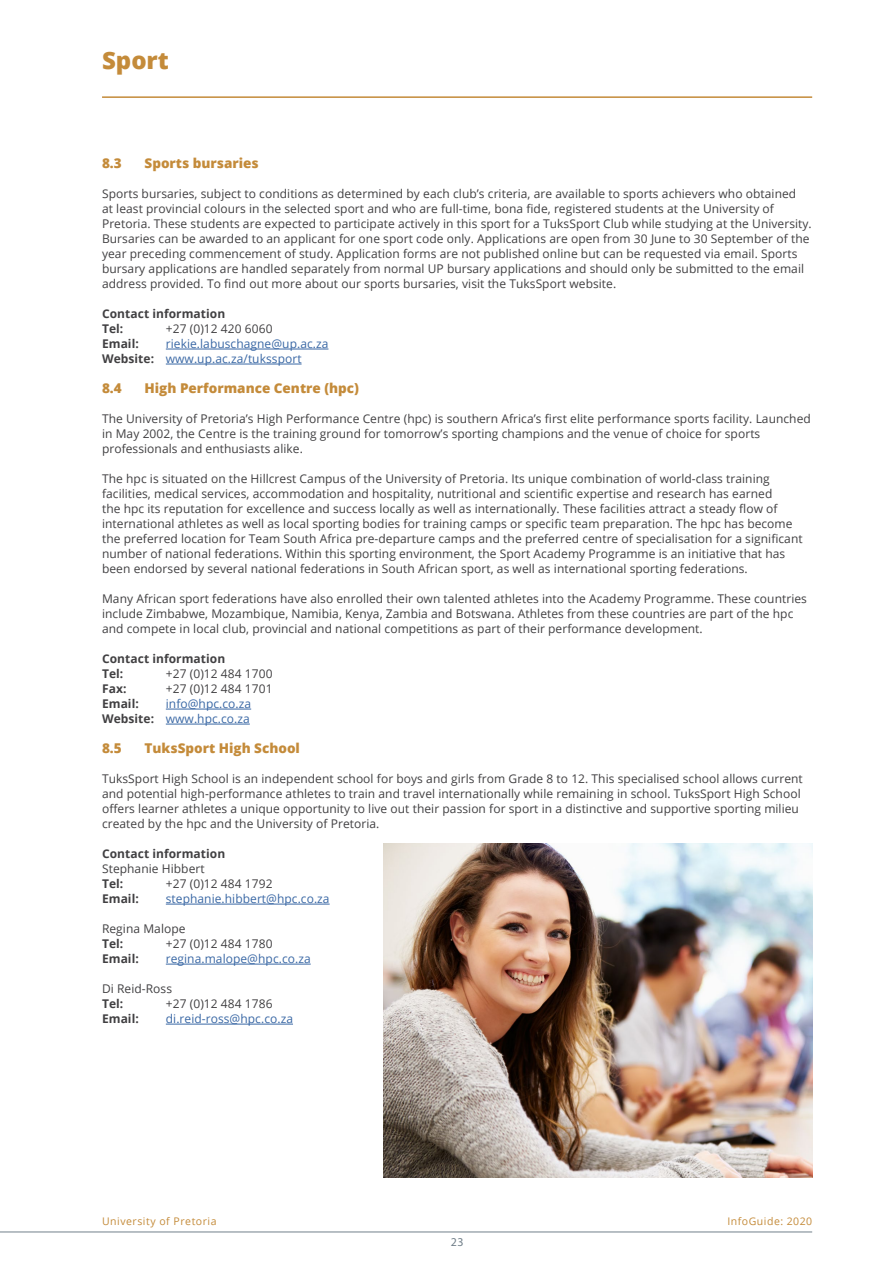
<style>
.page{position:relative;width:893px;height:1263px;background:#fff}
.page>*{position:absolute;margin:0;border:0;box-sizing:border-box;transform-origin:0 0}
.t1{font:800 24px "Open Sans";color:#c48b3a}
.t2{font:800 13.5px "Open Sans";color:#c48b3a}
.t3{font:12px/15px "Open Sans";letter-spacing:.005em;color:#414042}
.t4{font:12px/15px "Open Sans";letter-spacing:.005em;color:#3a68a5}
.t5{font:700 12px/15px "Open Sans";letter-spacing:.005em;color:#414042}
.t6{font:12px "Myriad Pro";color:#72808a}
.t7{font:10.5px "Open Sans";letter-spacing:.05em;color:#c48b3a}
.s1{font-weight:700;color:#414042}
</style>
<div class="page">
<hr style="left:0;top:1231px;width:812px;height:1px;background:#72808a">
<hr style="left:102px;top:96px;width:710px;height:2px;background:#c48b3a">
<hr style="left:166px;top:349px;width:162px;height:1px;background:#3a68a5">
<hr style="left:166px;top:364px;width:136px;height:1px;background:#3a68a5">
<hr style="left:166px;top:709px;width:85px;height:1px;background:#3a68a5">
<hr style="left:166px;top:724px;width:84px;height:1px;background:#3a68a5">
<hr style="left:166px;top:904px;width:164px;height:1px;background:#3a68a5">
<hr style="left:166px;top:964px;width:145px;height:1px;background:#3a68a5">
<hr style="left:166px;top:1024px;width:127px;height:1px;background:#3a68a5">
<img style="left:384px;top:843px;width:428px;height:335px">
<h1 class="t1" style="left:102px;top:42px;width:68px">Sport</h1>
<p class="t2" style="left:102px;top:153px;width:21px">8.3</p>
<p class="t2" style="left:145px;top:153px;width:116px">Sports bursaries</p>
<p class="t3" style="left:102px;top:186px;width:711px">Sports bursaries, subject to conditions as determined by each club’s criteria, are available to sports achievers who obtained<br>at least provincial colours in the selected sport and who are full-time, bona fide, registered students at the University of Pretoria. These students are expected to participate actively in this sport for a TuksSport Club while studying at the University.<br>Bursaries can be awarded to an applicant for one sport code only. Applications are open from 30 June to 30 September of the year preceding commencement of study. Application forms are not published online but can be requested via email. Sports bursary applications are handled separately from normal UP bursary applications and should only be submitted to the email address provided. To find out more about our sports bursaries, visit the TuksSport website.</p>
<p class="t5" style="left:102px;top:306px;width:125px">Contact information<br>Tel:</p>
<p class="t3" style="left:166px;top:321px;width:108px">+27 (0)12 420 6060</p>
<p class="t4" style="left:102px;top:336px;width:228px;text-indent:64px">riekie.labuschagne@up.ac.za<br><span class="s1">Website:</span> www.up.ac.za/tukssport</p>
<p class="t2" style="left:102px;top:378px;width:21px">8.4</p>
<p class="t2" style="left:145px;top:378px;width:216px">High Performance Centre (hpc)</p>
<p class="t3" style="left:102px;top:411px;width:710px">The University of Pretoria’s High Performance Centre (hpc) is southern Africa’s first elite performance sports facility. Launched in May 2002, the Centre is the training ground for tomorrow’s sporting champions and the venue of choice for sports professionals and enthusiasts alike.</p>
<p class="t3" style="left:102px;top:471px;width:702px">The hpc is situated on the Hillcrest Campus of the University of Pretoria. Its unique combination of world-class training facilities, medical services, accommodation and hospitality, nutritional and scientific expertise and research has earned<br>the hpc its reputation for excellence and success locally as well as internationally. These facilities attract a steady flow of international athletes as well as local sporting bodies for training camps or specific team preparation. The hpc has become the preferred location for Team South Africa pre-departure camps and the preferred centre of specialisation for a significant number of national federations. Within this sporting environment, the Sport Academy Programme is an initiative that has been endorsed by several national federations in South African sport, as well as international sporting federations.</p>
<p class="t3" style="left:102px;top:591px;width:706px">Many African sport federations have also enrolled their own talented athletes into the Academy Programme. These countries include Zimbabwe, Mozambique, Namibia, Kenya, Zambia and Botswana. Athletes from these countries are part of the hpc and compete in local club, provincial and national competitions as part of their performance development.</p>
<p class="t5" style="left:102px;top:651px;width:125px">Contact information<br>Tel:</p>
<p class="t5" style="left:102px;top:336px;width:38px">Email:</p>
<p class="t3" style="left:166px;top:666px;width:108px">+27 (0)12 484 1700</p>
<p class="t5" style="left:102px;top:681px;width:26px">Fax:</p>
<p class="t3" style="left:166px;top:681px;width:108px">+27 (0)12 484 1701</p>
<p class="t5" style="left:102px;top:696px;width:38px">Email:</p>
<p class="t4" style="left:102px;top:696px;width:151px;text-align:right">info@hpc.co.za<br><span class="s1">Website:</span> www.hpc.co.za</p>
<p class="t2" style="left:102px;top:738px;width:21px">8.5</p>
<p class="t2" style="left:145px;top:738px;width:157px">TuksSport High School</p>
<p class="t3" style="left:102px;top:771px;width:702px">TuksSport High School is an independent school for boys and girls from Grade 8 to 12. This specialised school allows current and potential high-performance athletes to train and travel internationally while remaining in school. TuksSport High School offers learner athletes a unique opportunity to live out their passion for sport in a distinctive and supportive sporting milieu created by the hpc and the University of Pretoria.</p>
<p class="t5" style="left:102px;top:846px;width:125px">Contact information</p>
<p class="t3" style="left:102px;top:861px;width:104px">Stephanie Hibbert</p>
<p class="t5" style="left:102px;top:876px;width:23px">Tel:</p>
<p class="t3" style="left:166px;top:876px;width:108px">+27 (0)12 484 1792</p>
<p class="t5" style="left:102px;top:891px;width:38px">Email:</p>
<p class="t4" style="left:166px;top:891px;width:165px">stephanie.hibbert@hpc.co.za</p>
<p class="t3" style="left:102px;top:921px;width:85px">Regina Malope</p>
<p class="t5" style="left:102px;top:936px;width:23px">Tel:</p>
<p class="t3" style="left:166px;top:936px;width:108px">+27 (0)12 484 1780</p>
<p class="t5" style="left:102px;top:951px;width:38px">Email:</p>
<p class="t4" style="left:166px;top:951px;width:146px">regina.malope@hpc.co.za</p>
<p class="t3" style="left:102px;top:981px;width:72px">Di Reid-Ross</p>
<p class="t5" style="left:102px;top:996px;width:23px">Tel:</p>
<p class="t3" style="left:166px;top:996px;width:108px">+27 (0)12 484 1786</p>
<p class="t5" style="left:102px;top:1011px;width:38px">Email:</p>
<p class="t4" style="left:166px;top:1011px;width:129px">di.reid-ross@hpc.co.za</p>
<p class="t7" style="left:102px;top:1214px;width:116px">University of Pretoria</p>
<p class="t7" style="left:727px;top:1214px;width:86px">InfoGuide: 2020</p>
<p class="t6" style="left:451px;top:1235px;width:14px">23</p>
</div>
